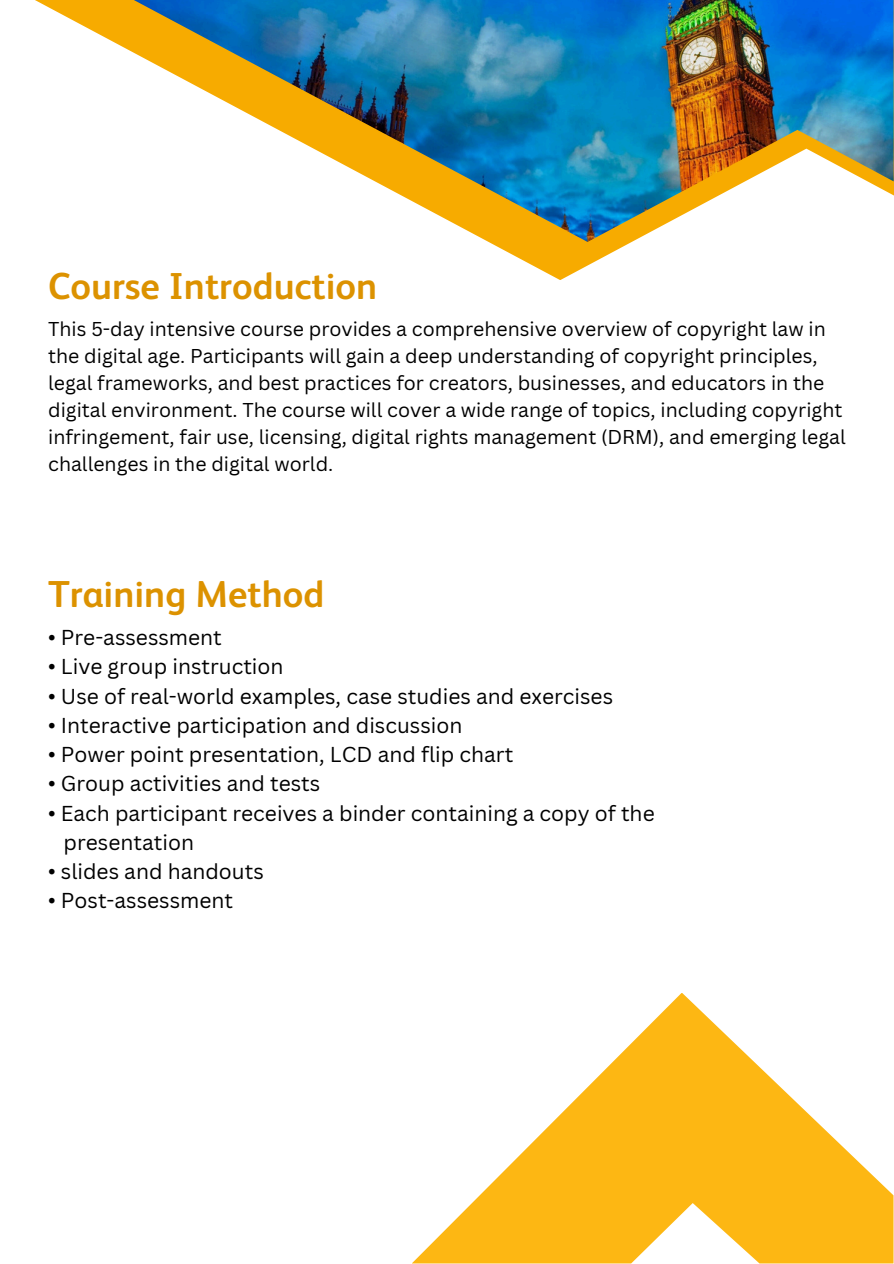
<style>
.page{position:relative;width:894px;height:1264px;background:#fff}
.page>*{position:absolute;margin:0;border:0;box-sizing:border-box;transform-origin:0 0}
.t1{font:700 37.5px "FS Albert Arabic";color:#dc9200}
.t2{font:21px "Canva Sans";color:#000}
.t3{font:19.5px/27px "Canva Sans";color:#000}
</style>
<div class="page">
<svg style="left:412px;top:993px;width:481px;height:270px;fill:#fdb713"></svg>
<svg style="left:35px;top:0;width:597px;height:280px"></svg>
<img style="left:134px;top:0;width:759px;height:242px">
<h1 class="t1" style="left:48px;top:264px;width:330px">Course Introduction</h1>
<p class="t3" style="left:48px;top:314px;width:798px">This 5-day intensive course provides a comprehensive overview of copyright law in the digital age. Participants will gain a deep understanding of copyright principles, legal frameworks, and best practices for creators, businesses, and educators in the digital environment. The course will cover a wide range of topics, including copyright infringement, fair use, licensing, digital rights management (DRM), and emerging legal challenges in the digital world.</p>
<p class="t1" style="left:48px;top:572px;width:277px">Training Method</p>
<h1 class="t2" style="left:48px;top:622px;width:175px">• Pre-assessment</h1>
<p class="t2" style="left:48px;top:652px;width:237px">• Live group instruction</p>
<p class="t2" style="left:48px;top:681px;width:566px">• Use of real-world examples, case studies and exercises</p>
<p class="t2" style="left:48px;top:710px;width:415px">• Interactive participation and discussion</p>
<p class="t2" style="left:48px;top:739px;width:466px">• Power point presentation, LCD and flip chart</p>
<p class="t2" style="left:48px;top:769px;width:273px">• Group activities and tests</p>
<p class="t2" style="left:48px;top:798px;width:608px">• Each participant receives a binder containing a copy of the</p>
<p class="t2" style="left:64px;top:827px;width:132px">presentation</p>
<p class="t2" style="left:48px;top:856px;width:217px">• slides and handouts</p>
<p class="t2" style="left:48px;top:886px;width:186px">• Post-assessment</p>
</div>
